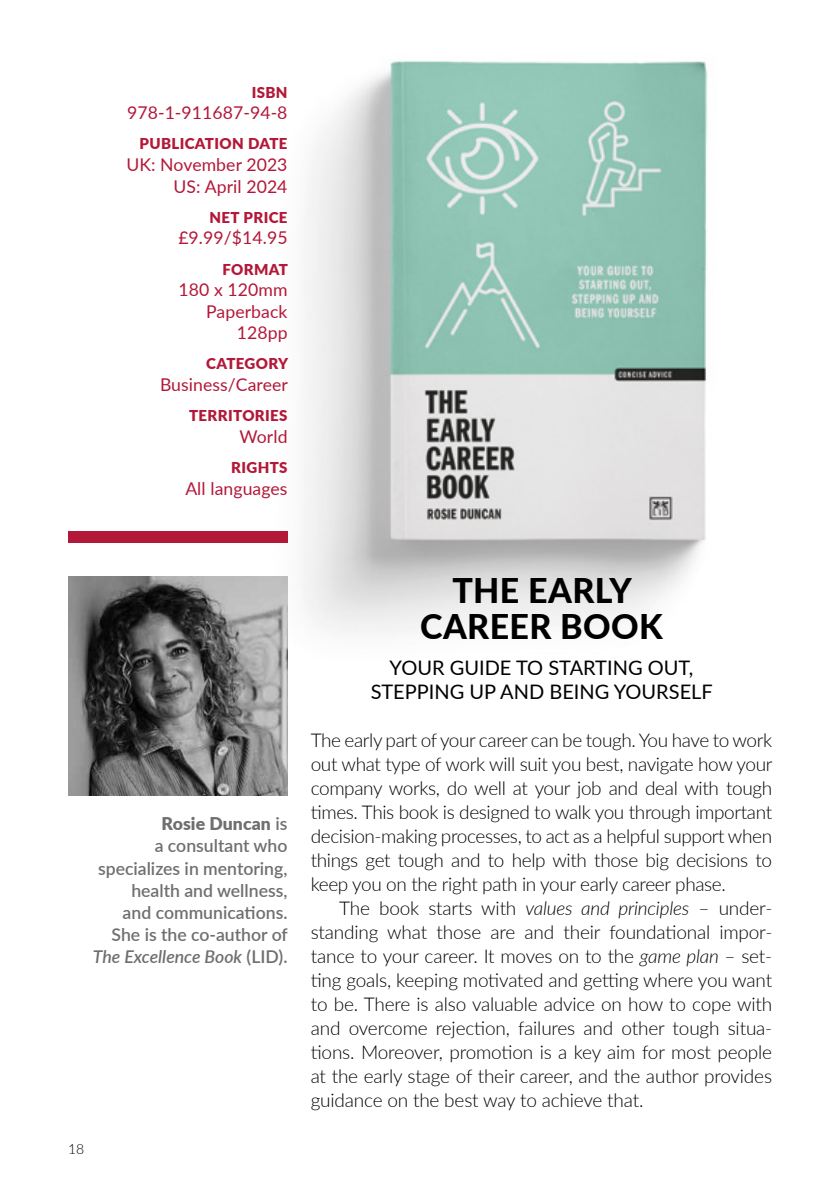
<style>
.page{position:relative;width:840px;height:1191px;background:#fff}
.page>*{position:absolute;margin:0;border:0;box-sizing:border-box;transform-origin:0 0}
.t1{font:800 34px/36px "Lato";letter-spacing:.01em;color:#000;text-align:center}
.t2{font:20px/24px "Lato";color:#000;text-align:center}
.t3{font:300 19px/24px "Lato";letter-spacing:-.02em;color:#000;text-align:justify}
.t4{font:600 17.6px/22px "Lato";color:#706f6f;text-align:right}
.t5{font:17.6px/21.6px "Lato";letter-spacing:.005em;color:#b31838;text-align:right}
.t6{font:900 15px "Lato";letter-spacing:.025em;color:#b31838}
.t7{font:300 14px "Lato";color:#000}
.s1{font-weight:900}
.s2{font-style:italic}
</style>
<div class="page">
<img style="left:222px;top:61px;width:486px;height:665px">
<div style="left:68px;top:531px;width:219px;height:11px;background:#b31838"></div>
<img style="left:68px;top:576px;width:219px;height:219px">
<p class="t6" style="left:251px;top:81px;width:37px">ISBN</p>
<p class="t5" style="left:127px;top:101px;width:162px">978-1-911687-94-8</p>
<p class="t6" style="left:139px;top:133px;width:149px">PUBLICATION DATE</p>
<p class="t5" style="left:126px;top:153px;width:162px">UK: November 2023<br>US: April 2024</p>
<p class="t6" style="left:209px;top:206px;width:79px">NET PRICE</p>
<p class="t5" style="left:178px;top:226px;width:111px">£9.99/$14.95</p>
<p class="t6" style="left:222px;top:258px;width:67px">FORMAT</p>
<p class="t5" style="left:178px;top:278px;width:110px">180 x 120mm<br>Paperback<br>128pp</p>
<p class="t6" style="left:206px;top:353px;width:83px">CATEGORY</p>
<p class="t5" style="left:160px;top:373px;width:129px">Business/Career</p>
<p class="t6" style="left:189px;top:404px;width:100px">TERRITORIES</p>
<p class="t5" style="left:239px;top:425px;width:49px">World</p>
<p class="t6" style="left:231px;top:456px;width:58px">RIGHTS</p>
<p class="t5" style="left:185px;top:476px;width:104px">All languages</p>
<p class="t4" style="left:93px;top:812px;width:196px"><span class="s1">Rosie Duncan</span> is<br>a consultant who specializes in mentoring, health and wellness,<br>and communications.<br>She is the co-author of<br><span class="s2">The Excellence Book</span> (LID).</p>
<p class="t7" style="left:68px;top:1139px;width:18px">18</p>
<h1 class="t1" style="left:420px;top:571px;width:244px">THE EARLY<br>CAREER BOOK</h1>
<p class="t2" style="left:370px;top:654px;width:343px">YOUR GUIDE TO STARTING OUT,<br>STEPPING UP AND BEING YOURSELF</p>
<p class="t3" style="left:310px;top:727px;width:463px">The early part of your career can be tough. You have to work out what type of work will suit you best, navigate how your company works, do well at your job and deal with tough times. This book is designed to walk you through important decision-making processes, to act as a helpful support when things get tough and to help with those big decisions to keep you on the right path in your early career phase.</p>
<p class="t3" style="left:310px;top:895px;width:463px;text-indent:28px">The book starts with <span class="s2">values and principles</span> – under&shy;standing what those are and their foundational impor&shy;tance to your career. It moves on to the <span class="s2">game plan</span> – set&shy;ting goals, keeping motivated and getting where you want to be. There is also valuable advice on how to cope with and overcome rejection, failures and other tough situa&shy;tions. Moreover, promotion is a key aim for most people at the early stage of their career, and the author provides guidance on the best way to achieve that.</p>
</div>
